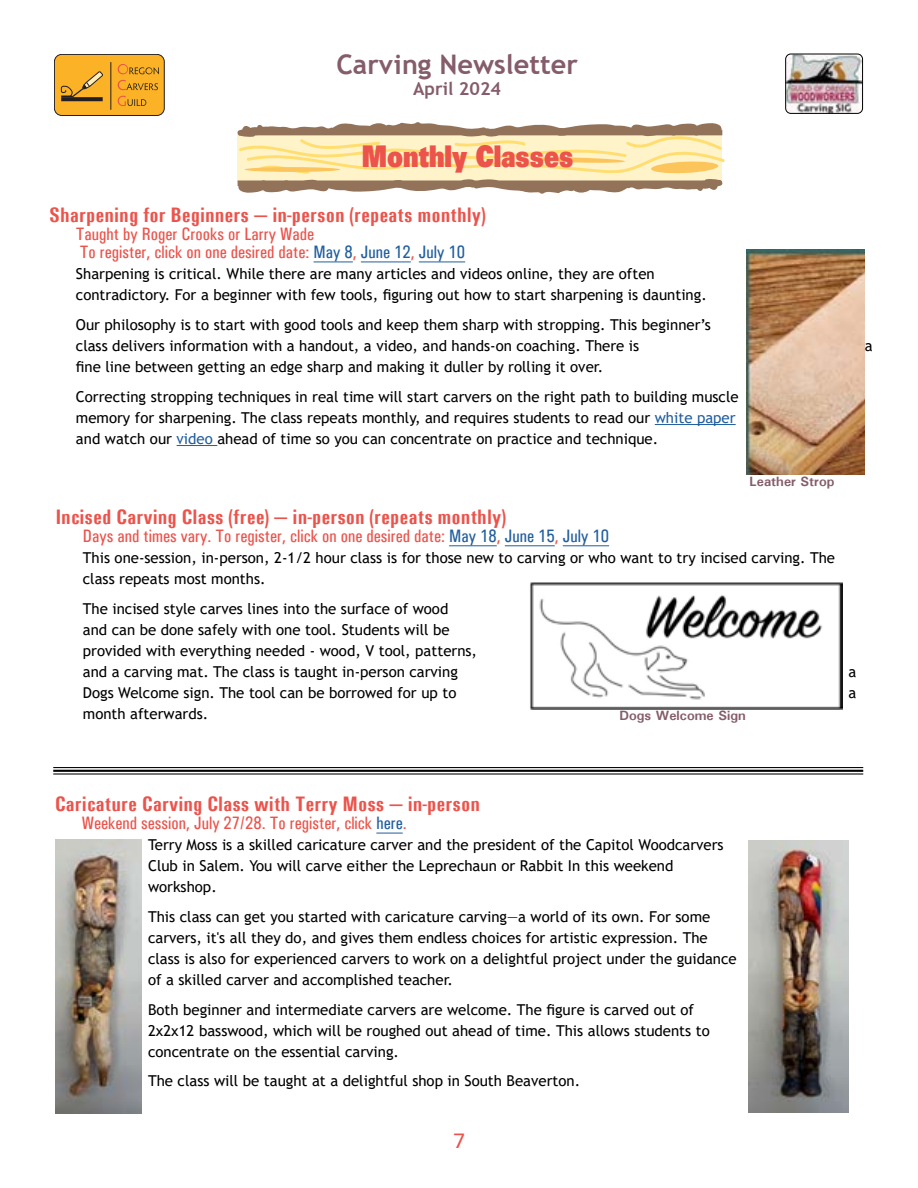
<style>
.page{position:relative;width:918px;height:1188px;background:#fff}
.page>*{position:absolute;margin:0;border:0;box-sizing:border-box;transform-origin:0 0}
.t1{font:900 30px "Univers LT";color:#eb534b;scale:.8 1}
.t2{font:700 27px "Trebuchet MS";color:#855c6b}
.t3{font:700 21px "Pt Utah Condensed";color:#eb534b}
.t4{font:21px "Utah";color:#eb534b}
.t5{font:18px/18px "Pt Utah Condensed";color:#eb534b}
.t6{font:700 18px "Trebuchet MS";color:#855c6b}
.t7{font:15px/21px "Trebuchet MS";color:#000}
.t8{font:700 13.5px "Utah";color:#855c6b}
.s1{color:#215e9e}
</style>
<div class="page">
<div style="left:54px;top:54px;width:110px;height:61px;background:#fcb226;border-radius:7px"></div>
<div style="left:54px;top:54px;width:111px;height:62px;border:1px solid #231f20;border-radius:7px"></div>
<hr style="left:110px;top:62px;width:1px;height:48px;background:#231f20">
<hr style="left:61px;top:97px;width:42px;height:4px;background:#231f20">
<svg style="left:61px;top:71px;width:42px;height:28px"></svg>
<svg style="left:118px;top:64px;width:41px;height:10px"></svg>
<svg style="left:118px;top:80px;width:40px;height:10px"></svg>
<svg style="left:118px;top:96px;width:28px;height:10px"></svg>
<img style="left:786px;top:54px;width:77px;height:59px">
<div style="left:785px;top:54px;width:78px;height:60px;border:1px solid #000;border-radius:5px"></div>
<hr style="left:314px;top:261px;width:39px;height:1px;background:#215e9e">
<hr style="left:361px;top:261px;width:50px;height:1px;background:#215e9e">
<hr style="left:419px;top:261px;width:46px;height:1px;background:#215e9e">
<hr style="left:655px;top:424px;width:81px;height:1px;background:#215e9e">
<hr style="left:177px;top:445px;width:40px;height:1px;background:#215e9e">
<img style="left:746px;top:250px;width:119px;height:224px">
<hr style="left:449px;top:545px;width:48px;height:1px;background:#215e9e">
<hr style="left:505px;top:545px;width:50px;height:1px;background:#215e9e">
<hr style="left:563px;top:545px;width:46px;height:1px;background:#215e9e">
<img style="left:530px;top:582px;width:313px;height:128px">
<svg style="left:237px;top:122px;width:488px;height:72px;background:#e1cda4"></svg>
<hr style="left:53px;top:767px;width:810px;height:1px;background:#000">
<hr style="left:53px;top:770px;width:810px;height:2px;background:#000">
<hr style="left:53px;top:773px;width:810px;height:2px;background:#000">
<svg style="left:376px;top:833px;width:27px;height:1px"></svg>
<img style="left:749px;top:840px;width:99px;height:273px">
<img style="left:56px;top:840px;width:85px;height:273px">
<h2 class="t2" style="left:336px;top:47px;width:243px">Carving Newsletter</h2>
<p class="t6" style="left:413px;top:78px;width:89px">April 2024</p>
<h1 class="t1" style="left:362px;top:137px;width:266px">Monthly Classes</h1>
<h3 class="t3" style="left:49px;top:203px;width:438px">Sharpening for Beginners — in-person (repeats monthly)</h3>
<p class="t5" style="left:76px;top:225px;width:391px">Taught by Roger Crooks or Larry Wade<br>To register, click on one desired date: <span class="s1">May 8</span>, <span class="s1">June 12</span>, <span class="s1">July 10</span></p>
<p class="t7" style="left:76px;top:263px;width:632px">Sharpening is critical. While there are many articles and videos online, they are often contradictory. For a beginner with few tools, figuring out how to start sharpening is daunting.</p>
<p class="t7" style="left:76px;top:314px;width:637px">Our philosophy is to start with good tools and keep them sharp with stropping. This beginner’s class delivers information with a handout, a video, and hands-on coaching. There is</p>
<p class="t7" style="left:76px;top:352px;width:664px;line-height:29.7px">fine line between getting an edge sharp and making it duller by rolling it over.<br>Correcting stropping techniques in real time will start carvers on the right path to building muscle</p>
<p class="t7" style="left:76px;top:407px;width:661px">memory for sharpening. The class repeats monthly, and requires students to read our <span class="s1">white paper </span>and watch our <span class="s1">video</span> ahead of time so you can concentrate on practice and technique.</p>
<p class="t7" style="left:865px;top:335px;width:9px">a</p>
<p class="t8" style="left:750px;top:473px;width:86px">Leather Strop</p>
<h3 class="t3" style="left:56px;top:505px;width:452px">Incised Carving Class (free) — in-person (repeats monthly)</h3>
<p class="t5" style="left:83px;top:527px;width:528px">Days and times vary. To register, click on one desired date: <span class="s1">May 18</span>, <span class="s1">June 15</span>, <span class="s1">July 10</span></p>
<p class="t7" style="left:83px;top:547px;width:754px">This one-session, in-person, 2-1/2 hour class is for those new to carving or who want to try incised carving. The class repeats most months.</p>
<p class="t7" style="left:83px;top:598px;width:396px">The incised style carves lines into the surface of wood<br>and can be done safely with one tool. Students will be provided with everything needed - wood, V tool, patterns, and a carving mat. The class is taught in-person carving</p>
<p class="t7" style="left:848px;top:661px;width:9px">a</p>
<p class="t7" style="left:83px;top:682px;width:375px">Dogs Welcome sign. The tool can be borrowed for up to</p>
<p class="t7" style="left:848px;top:682px;width:9px">a</p>
<p class="t7" style="left:83px;top:703px;width:127px">month afterwards.</p>
<p class="t8" style="left:619px;top:707px;width:128px">Dogs Welcome Sign</p>
<h3 class="t3" style="left:55px;top:792px;width:427px">Caricature Carving Class with Terry Moss — in-person</h3>
<p class="t5" style="left:82px;top:815px;width:326px">Weekend session, July 27/28. To register, click <span class="s1">here</span>.</p>
<p class="t7" style="left:148px;top:835px;width:577px">Terry Moss is a skilled caricature carver and the president of the Capitol Woodcarvers<br>Club in Salem. You will carve either the Leprechaun or Rabbit In this weekend workshop.</p>
<p class="t7" style="left:148px;top:906px;width:590px">This class can get you started with caricature carving—a world of its own. For some carvers, it's all they do, and gives them endless choices for artistic expression. The class is also for experienced carvers to work on a delightful project under the guidance of a skilled carver and accomplished teacher.</p>
<p class="t7" style="left:148px;top:999px;width:563px">Both beginner and intermediate carvers are welcome. The figure is carved out of<br>2x2x12 basswood, which will be roughed out ahead of time. This allows students to concentrate on the essential carving.</p>
<p class="t7" style="left:148px;top:1070px;width:434px">The class will be taught at a delightful shop in South Beaverton.</p>
<h3 class="t4" style="left:452px;top:1129px;width:15px">7</h3>
</div>
